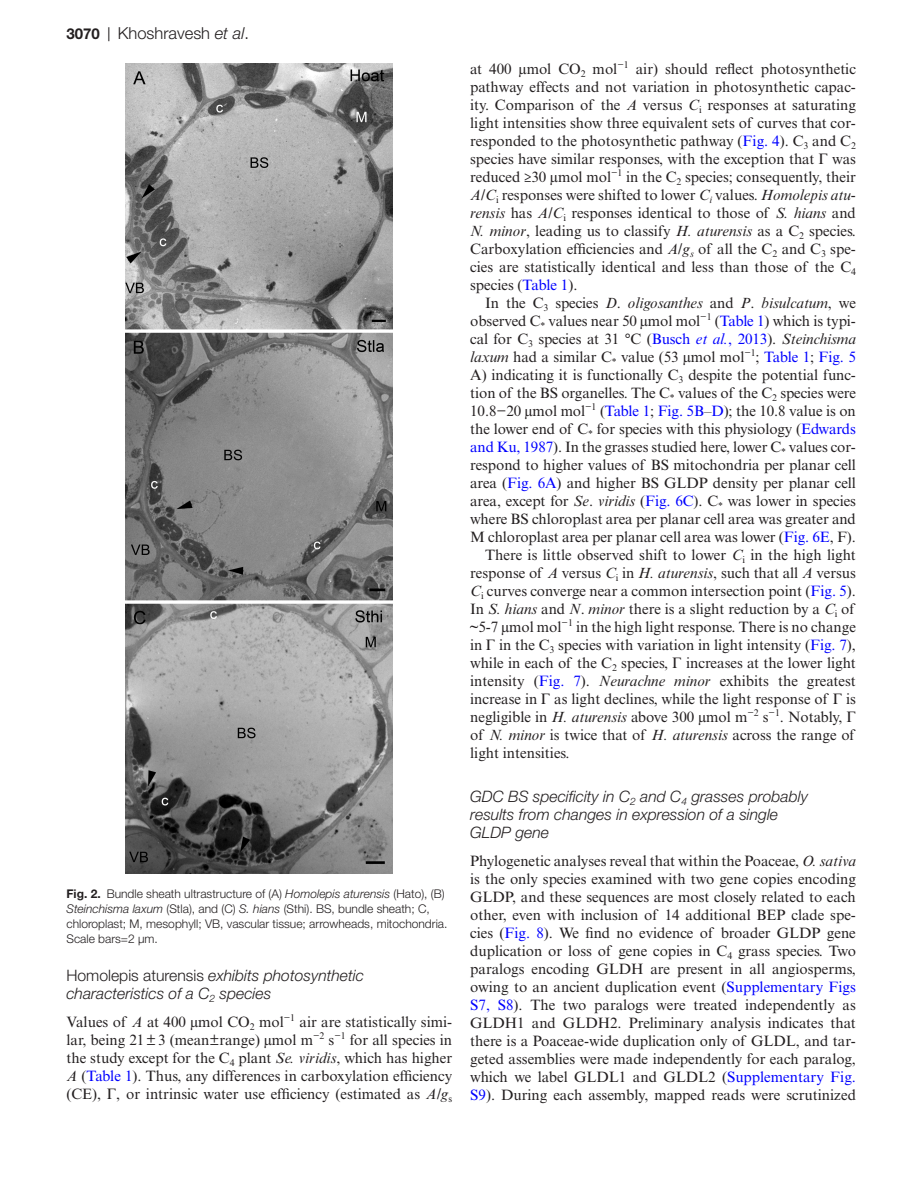
<style>
.page{position:relative;width:919px;height:1187px;background:#fff}
.page>*{position:absolute;margin:0;border:0;box-sizing:border-box;transform-origin:0 0}
.t1{font:300 16.5px "Helvetica Neue LT Std";color:#231f20}
.t2{font:italic 300 15.75px/18px "Helvetica Neue LT Std";color:#231f20}
.t3{font:15px/18px "Times New Roman MT Std";letter-spacing:-.005em;color:#231f20;text-align:justify}
.t4{font:italic 15px "Times New Roman MT Std";letter-spacing:-.005em;color:#231f20}
.t5{font:300 12px/15px "Helvetica Neue LT Std";color:#231f20}
.s1{font-weight:700;font-size:15px}
.s2{font-family:"Times New Roman MT Std";font-weight:400;font-size:15px}
.s3{font-style:italic}
.s4{font-weight:700}
.s5{font-style:normal}
.s6{color:#00f}
.s7{font-family:"Gandhari Unicode"}
.s8{font-style:italic;color:#00f}
</style>
<div class="page">
<img style="left:126px;top:63px;width:267px;height:810px">
<p class="t1" style="left:66px;top:23px;width:184px"><span class="s1">3070</span> <span class="s2">|</span> Khoshravesh <span class="s3">et al</span>.</p>
<p class="t5" style="left:66px;top:885px;width:382px"><span class="s4">Fig. 2.</span> Bundle sheath ultrastructure of (A) <span class="s3">Homolepis aturensis</span> (Hato), (B)<br><span class="s3">Steinchisma laxum</span> (Stla), and (C) <span class="s3">S. hians</span> (Sthi). BS, bundle sheath; C, chloroplast; M, mesophyll; VB, vascular tissue; arrowheads, mitochondria.<br>Scale bars=2 µm.</p>
<p class="t2" style="left:66px;top:965px;width:299px"><span class="s5">Homolepis aturensis</span> exhibits photosynthetic characteristics of a C<sub>2</sub> species</p>
<p class="t3" style="left:66px;top:1013px;width:387px">Values of <span class="s3">A</span> at 400 µmol CO<sub>2</sub> mol<sup>−1</sup> air are statistically simi&shy;lar, being 21±3 (mean±range) µmol m<sup>−2</sup> s<sup>−1</sup> for all species in the study except for the C<sub>4</sub> plant <span class="s3">Se. viridis</span>, which has higher <span class="s3">A</span> (<span class="s6">Table 1</span>). Thus, any differences in carboxylation efficiency (CE), <span class="s7">Γ</span>, or intrinsic water use efficiency (estimated as <span class="s3">A/g</span><sub>s</sub></p>
<p class="t3" style="left:470px;top:60px;width:387px">at 400 µmol CO<sub>2</sub> mol<sup>−1</sup> air) should reflect photosynthetic pathway effects and not variation in photosynthetic capac&shy;ity. Comparison of the <span class="s3">A</span> versus <span class="s3">C</span><sub>i</sub> responses at saturating light intensities show three equivalent sets of curves that cor&shy;responded to the photosynthetic pathway (<span class="s6">Fig. 4</span>). C<sub>3</sub> and C<sub>2 </sub>species have similar responses, with the exception that <span class="s7">Γ</span> was reduced ≥30 µmol mol<sup>−1</sup> in the C<sub>2</sub> species; consequently, their <span class="s3">A</span>/<span class="s3">C</span><sub>i</sub> responses were shifted to lower <span class="s3">C</span><sub>i</sub> values. <span class="s3">Homolepis atu&shy;rensis</span> has <span class="s3">A</span>/<span class="s3">C</span><sub>i</sub> responses identical to those of <span class="s3">S. hians</span> and <span class="s3">N. minor</span>, leading us to classify <span class="s3">H. aturensis</span> as a C<sub>2</sub> species.<br>Carboxylation efficiencies and <span class="s3">A</span>/<span class="s3">g</span><sub>s</sub> of all the C<sub>2</sub> and C<sub>3</sub> spe&shy;cies are statistically identical and less than those of the C<sub>4 </sub>species (<span class="s6">Table 1</span>).</p>
<p class="t4" style="left:485px;top:294px;width:372px"><span class="s5">In the C</span><sub>3</sub> <span class="s5">species</span> D<span class="s5">.</span> oligosanthes <span class="s5">and</span> P<span class="s5">.</span> bisulcatum<span class="s5">, we</span></p>
<p class="t3" style="left:470px;top:312px;width:387px">observed C<sub>*</sub> values near 50 µmol mol<sup>−1</sup> (<span class="s6">Table 1</span>) which is typi-</p>
<p class="t3" style="left:470px;top:330px;width:387px">cal for C<sub>3</sub> species at 31 °C (<span class="s6">Busch</span> <span class="s8">et al.</span><span class="s6">, 2013</span>). <span class="s3">Steinchisma</span></p>
<p class="t3" style="left:470px;top:348px;width:387px"><span class="s3">laxum</span> had a similar C<sub>*</sub> value (53 µmol mol<sup>−1</sup>; <span class="s6">Table 1</span>; <span class="s6">Fig. 5</span></p>
<p class="t3" style="left:470px;top:366px;width:387px">A) indicating it is functionally C<sub>3</sub> despite the potential func-</p>
<p class="t3" style="left:470px;top:384px;width:387px">tion of the BS organelles. The C<sub>*</sub> values of the C<sub>2</sub> species were</p>
<p class="t3" style="left:470px;top:402px;width:387px">10.8−20 µmol mol<sup>−1</sup> (<span class="s6">Table 1</span>; <span class="s6">Fig. 5B</span>–<span class="s6">D</span>); the 10.8 value is on</p>
<p class="t3" style="left:470px;top:420px;width:387px">the lower end of C<sub>*</sub> for species with this physiology (<span class="s6">Edwards</span></p>
<p class="t3" style="left:470px;top:438px;width:387px"><span class="s6">and Ku, 1987</span>). In the grasses studied here, lower C<sub>*</sub> values cor-</p>
<p class="t3" style="left:470px;top:456px;width:387px">respond to higher values of BS mitochondria per planar cell</p>
<p class="t3" style="left:470px;top:474px;width:387px">area (<span class="s6">Fig. 6A</span>) and higher BS GLDP density per planar cell</p>
<p class="t3" style="left:470px;top:492px;width:387px">area, except for <span class="s3">Se</span>. <span class="s3">viridis</span> (<span class="s6">Fig. 6C</span>). C<sub>*</sub> was lower in species</p>
<p class="t3" style="left:470px;top:510px;width:387px">where BS chloroplast area per planar cell area was greater and</p>
<p class="t3" style="left:470px;top:528px;width:387px">M chloroplast area per planar cell area was lower (<span class="s6">Fig. 6E</span>, F).</p>
<p class="t3" style="left:485px;top:546px;width:372px">There is little observed shift to lower <span class="s3">C</span><sub>i</sub> in the high light</p>
<p class="t3" style="left:470px;top:564px;width:387px">response of <span class="s3">A</span> versus <span class="s3">C</span><sub>i</sub> in <span class="s3">H. aturensis</span>, such that all <span class="s3">A</span> versus</p>
<p class="t3" style="left:470px;top:582px;width:387px"><span class="s3">C</span><sub>i</sub> curves converge near a common intersection point (<span class="s6">Fig. 5</span>).</p>
<p class="t3" style="left:470px;top:600px;width:386px">In <span class="s3">S. hians</span> and <span class="s3">N</span>. <span class="s3">minor</span> there is a slight reduction by a <span class="s3">C</span><sub>i</sub> of</p>
<p class="t3" style="left:470px;top:618px;width:387px">~5-7 µmol mol<sup>−1</sup> in the high light response. There is no change</p>
<p class="t3" style="left:470px;top:636px;width:387px">in <span class="s7">Γ</span> in the C<sub>3</sub> species with variation in light intensity (<span class="s6">Fig. 7</span>),</p>
<p class="t3" style="left:470px;top:654px;width:387px">while in each of the C<sub>2</sub> species, <span class="s7">Γ</span> increases at the lower light</p>
<p class="t3" style="left:470px;top:672px;width:387px">intensity (<span class="s6">Fig. 7</span>). <span class="s3">Neurachne minor</span> exhibits the greatest</p>
<p class="t3" style="left:470px;top:690px;width:387px">increase in <span class="s7">Γ</span> as light declines, while the light response of <span class="s7">Γ</span> is</p>
<p class="t3" style="left:470px;top:708px;width:387px">negligible in <span class="s3">H. aturensis</span> above 300 µmol m<sup>−2</sup> s<sup>−1</sup>. Notably, <span class="s7">Γ</span></p>
<p class="t3" style="left:470px;top:726px;width:386px">of <span class="s3">N. minor</span> is twice that of <span class="s3">H. aturensis</span> across the range of</p>
<p class="t3" style="left:470px;top:744px;width:101px">light intensities.</p>
<p class="t2" style="left:470px;top:786px;width:339px">GDC BS specificity in C<sub>2</sub> and C<sub>4</sub> grasses probably results from changes in expression of a single<br>GLDP gene</p>
<p class="t3" style="left:470px;top:852px;width:387px">Phylogenetic analyses reveal that within the Poaceae, <span class="s3">O. sativa </span>is the only species examined with two gene copies encoding GLDP, and these sequences are most closely related to each other, even with inclusion of 14 additional BEP clade spe&shy;cies (<span class="s6">Fig. 8</span>). We find no evidence of broader GLDP gene duplication or loss of gene copies in C<sub>4</sub> grass species. Two paralogs encoding GLDH are present in all angiosperms, owing to an ancient duplication event (<span class="s6">Supplementary Figs S7, S8</span>). The two paralogs were treated independently as GLDH1 and GLDH2. Preliminary analysis indicates that there is a Poaceae-wide duplication only of GLDL, and tar&shy;geted assemblies were made independently for each paralog, which we label GLDL1 and GLDL2 (<span class="s6">Supplementary Fig.<br>S9</span>). During each assembly, mapped reads were scrutinized</p>
</div>
